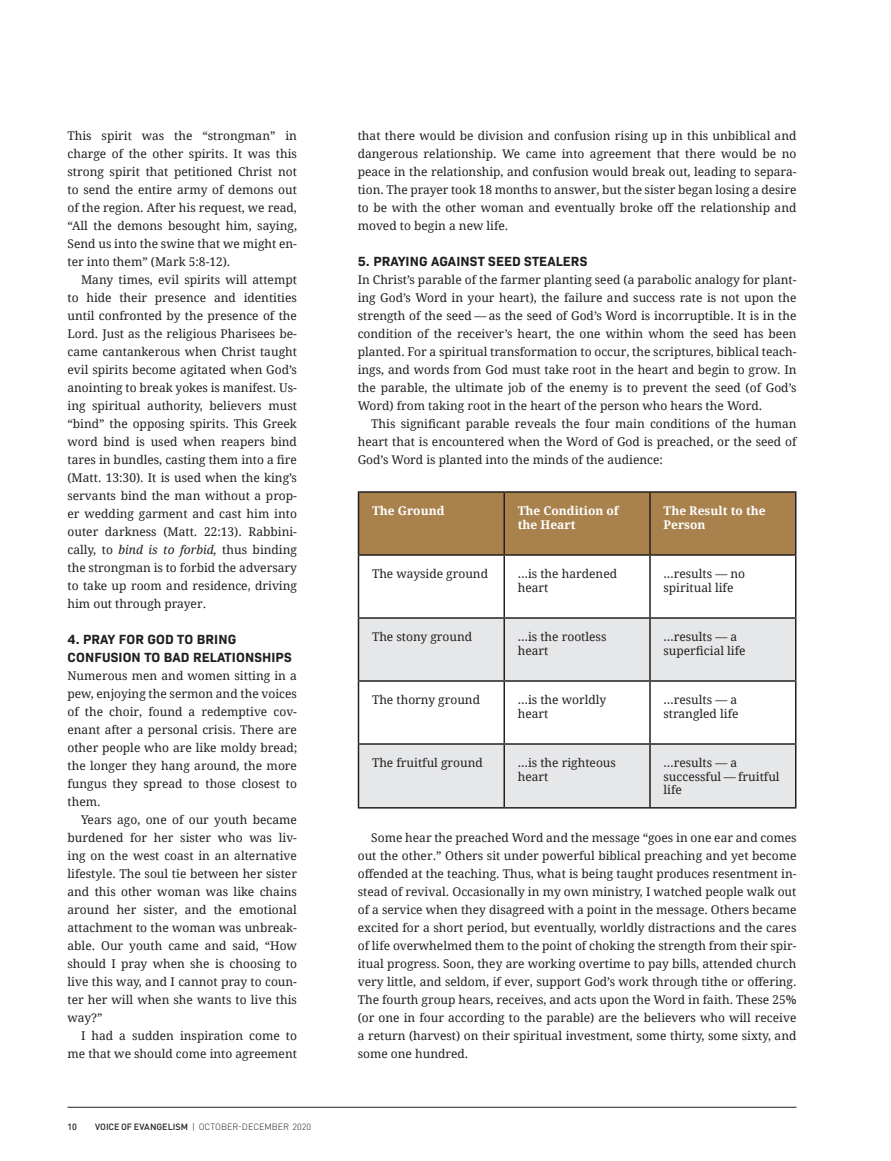
<style>
.page{position:relative;width:891px;height:1161px;background:#fff}
.page>*{position:absolute;margin:0;border:0;box-sizing:border-box;transform-origin:0 0}
.t1{font:700 13.5px/18px "Bio Sans";letter-spacing:.01em;color:#231f20}
.t2{font:12px/18px "Droid Serif Pro";color:#231f20;text-align:justify}
.t3{font:700 12px/13.8px "Droid Serif Pro";color:#fff}
.t4{font:300 9px "DINOT";color:#231f20}
.t5{font:500 9px "DINOT";color:#231f20}
.s1{font-style:italic}
.s2{font-weight:500}
</style>
<div class="page">
<hr style="left:68px;top:1107px;width:728px;height:1px;background:#231f20">
<div style="left:359px;top:493px;width:436px;height:61px;background:#a9814d"></div>
<svg style="left:359px;top:619px;width:436px;height:188px;fill:#e6e7e9"></svg>
<hr style="left:358px;top:491px;width:146px;height:2px;background:#231f20">
<hr style="left:358px;top:493px;width:1px;height:61px;background:#231f20">
<hr style="left:504px;top:491px;width:146px;height:2px;background:#231f20">
<hr style="left:504px;top:493px;width:1px;height:61px;background:#231f20">
<hr style="left:650px;top:491px;width:147px;height:2px;background:#231f20">
<hr style="left:649px;top:493px;width:2px;height:61px;background:#231f20">
<hr style="left:795px;top:493px;width:1px;height:61px;background:#231f20">
<hr style="left:358px;top:554px;width:146px;height:2px;background:#231f20">
<hr style="left:358px;top:556px;width:1px;height:61px;background:#231f20">
<hr style="left:504px;top:554px;width:146px;height:2px;background:#231f20">
<hr style="left:504px;top:556px;width:1px;height:61px;background:#231f20">
<hr style="left:650px;top:554px;width:147px;height:2px;background:#231f20">
<hr style="left:649px;top:556px;width:2px;height:61px;background:#231f20">
<hr style="left:795px;top:556px;width:1px;height:61px;background:#231f20">
<hr style="left:358px;top:617px;width:146px;height:2px;background:#231f20">
<hr style="left:358px;top:619px;width:1px;height:61px;background:#231f20">
<hr style="left:504px;top:617px;width:146px;height:2px;background:#231f20">
<hr style="left:504px;top:619px;width:1px;height:61px;background:#231f20">
<hr style="left:650px;top:617px;width:147px;height:2px;background:#231f20">
<hr style="left:649px;top:619px;width:2px;height:61px;background:#231f20">
<hr style="left:795px;top:619px;width:1px;height:61px;background:#231f20">
<hr style="left:358px;top:680px;width:146px;height:2px;background:#231f20">
<hr style="left:358px;top:682px;width:1px;height:61px;background:#231f20">
<hr style="left:504px;top:680px;width:146px;height:2px;background:#231f20">
<hr style="left:504px;top:682px;width:1px;height:61px;background:#231f20">
<hr style="left:650px;top:680px;width:147px;height:2px;background:#231f20">
<hr style="left:649px;top:682px;width:2px;height:61px;background:#231f20">
<hr style="left:795px;top:682px;width:1px;height:61px;background:#231f20">
<hr style="left:358px;top:743px;width:146px;height:2px;background:#231f20">
<hr style="left:358px;top:745px;width:1px;height:62px;background:#231f20">
<hr style="left:504px;top:743px;width:146px;height:2px;background:#231f20">
<hr style="left:504px;top:745px;width:1px;height:62px;background:#231f20">
<hr style="left:650px;top:743px;width:147px;height:2px;background:#231f20">
<hr style="left:649px;top:745px;width:2px;height:62px;background:#231f20">
<hr style="left:795px;top:745px;width:1px;height:62px;background:#231f20">
<hr style="left:358px;top:807px;width:146px;height:2px;background:#231f20">
<hr style="left:504px;top:807px;width:146px;height:2px;background:#231f20">
<hr style="left:650px;top:807px;width:147px;height:2px;background:#231f20">
<p class="t2" style="left:68px;top:126px;width:231px">This spirit was the “strongman” in charge of the other spirits. It was this strong spirit that petitioned Christ not to send the entire army of demons out of the region. After his request, we read, “All the demons besought him, saying, Send us into the swine that we might en&shy;ter into them” (Mark 5:8-12).</p>
<p class="t2" style="left:68px;top:270px;width:231px;text-indent:14px">Many times, evil spirits will attempt to hide their presence and identities until confronted by the presence of the Lord. Just as the religious Pharisees be&shy;came cantankerous when Christ taught evil spirits become agitated when God’s anointing to break yokes is manifest. Us&shy;ing spiritual authority, believers must “bind” the opposing spirits. This Greek word bind is used when reapers bind tares in bundles, casting them into a fire (Matt. 13:30). It is used when the king’s servants bind the man without a prop&shy;er wedding garment and cast him into outer darkness (Matt. 22:13). Rabbini&shy;cally, to <span class="s1">bind is to forbid,</span> thus binding the strongman is to forbid the adversary to take up room and residence, driving him out through prayer.</p>
<p class="t1" style="left:68px;top:629px;width:226px">4. PRAY FOR GOD TO BRING<br>CONFUSION TO BAD RELATIONSHIPS</p>
<p class="t2" style="left:68px;top:666px;width:231px">Numerous men and women sitting in a pew, enjoying the sermon and the voices of the choir, found a redemptive cov&shy;enant after a personal crisis. There are other people who are like moldy bread; the longer they hang around, the more fungus they spread to those closest to them.</p>
<p class="t2" style="left:68px;top:810px;width:231px;text-indent:14px">Years ago, one of our youth became burdened for her sister who was liv&shy;ing on the west coast in an alternative lifestyle. The soul tie between her sister and this other woman was like chains around her sister, and the emotional attachment to the woman was unbreak&shy;able. Our youth came and said, “How should I pray when she is choosing to live this way, and I cannot pray to coun&shy;ter her will when she wants to live this way?”</p>
<p class="t2" style="left:68px;top:1026px;width:231px;text-align:right">I had a sudden inspiration come to me that we should come into agreement</p>
<p class="t5" style="left:68px;top:1121px;width:11px">10</p>
<p class="t4" style="left:95px;top:1121px;width:217px"><span class="s2">VOICE OF EVANGELISM</span> | OCTOBER-DECEMBER 2020</p>
<p class="t2" style="left:358px;top:126px;width:440px">that there would be division and confusion rising up in this unbiblical and dangerous relationship. We came into agreement that there would be no peace in the relationship, and confusion would break out, leading to separa&shy;tion. The prayer took 18 months to answer, but the sister began losing a desire to be with the other woman and eventually broke off the relationship and moved to begin a new life.</p>
<p class="t1" style="left:358px;top:251px;width:231px">5. PRAYING AGAINST SEED STEALERS</p>
<p class="t2" style="left:358px;top:270px;width:440px">In Christ’s parable of the farmer planting seed (a parabolic analogy for plant&shy;ing God’s Word in your heart), the failure and success rate is not upon the strength of the seed — as the seed of God’s Word is incorruptible. It is in the condition of the receiver’s heart, the one within whom the seed has been planted. For a spiritual transformation to occur, the scriptures, biblical teach&shy;ings, and words from God must take root in the heart and begin to grow. In the parable, the ultimate job of the enemy is to prevent the seed (of God’s Word) from taking root in the heart of the person who hears the Word.</p>
<p class="t2" style="left:358px;top:414px;width:440px;text-indent:14px">This significant parable reveals the four main conditions of the human heart that is encountered when the Word of God is preached, or the seed of God’s Word is planted into the minds of the audience:</p>
<p class="t3" style="left:372px;top:503px;width:74px">The Ground</p>
<p class="t3" style="left:518px;top:503px;width:103px">The Condition of the Heart</p>
<p class="t3" style="left:663px;top:503px;width:104px">The Result to the<br>Person</p>
<p class="t2" style="left:372px;top:564px;width:118px">The wayside ground</p>
<p class="t2" style="left:518px;top:566px;width:101px;line-height:13.8px">…is the hardened heart</p>
<p class="t2" style="left:663px;top:566px;width:83px;line-height:13.8px">…results –– no spiritual life</p>
<p class="t2" style="left:372px;top:627px;width:102px">The stony ground</p>
<p class="t2" style="left:518px;top:629px;width:90px;line-height:13.8px">…is the rootless heart</p>
<p class="t2" style="left:663px;top:629px;width:84px;line-height:13.8px">…results –– a superficial life</p>
<p class="t2" style="left:372px;top:690px;width:110px">The thorny ground</p>
<p class="t2" style="left:518px;top:692px;width:90px;line-height:13.8px">…is the worldly heart</p>
<p class="t2" style="left:663px;top:692px;width:77px;line-height:13.8px">…results –– a strangled life</p>
<p class="t2" style="left:372px;top:753px;width:112px">The fruitful ground</p>
<p class="t2" style="left:518px;top:755px;width:100px;line-height:13.8px">…is the righteous heart</p>
<p class="t2" style="left:663px;top:755px;width:118px;line-height:13.8px;text-align:left">…results –– a successful — fruitful life</p>
<p class="t2" style="left:358px;top:828px;width:440px;text-indent:14px">Some hear the preached Word and the message “goes in one ear and comes out the other.” Others sit under powerful biblical preaching and yet become offended at the teaching. Thus, what is being taught produces resentment in&shy;stead of revival. Occasionally in my own ministry, I watched people walk out of a service when they disagreed with a point in the message. Others became excited for a short period, but eventually, worldly distractions and the cares of life overwhelmed them to the point of choking the strength from their spir&shy;itual progress. Soon, they are working overtime to pay bills, attended church very little, and seldom, if ever, support God’s work through tithe or offering.<br>The fourth group hears, receives, and acts upon the Word in faith. These 25% (or one in four according to the parable) are the believers who will receive a return (harvest) on their spiritual investment, some thirty, some sixty, and some one hundred.</p>
</div>
